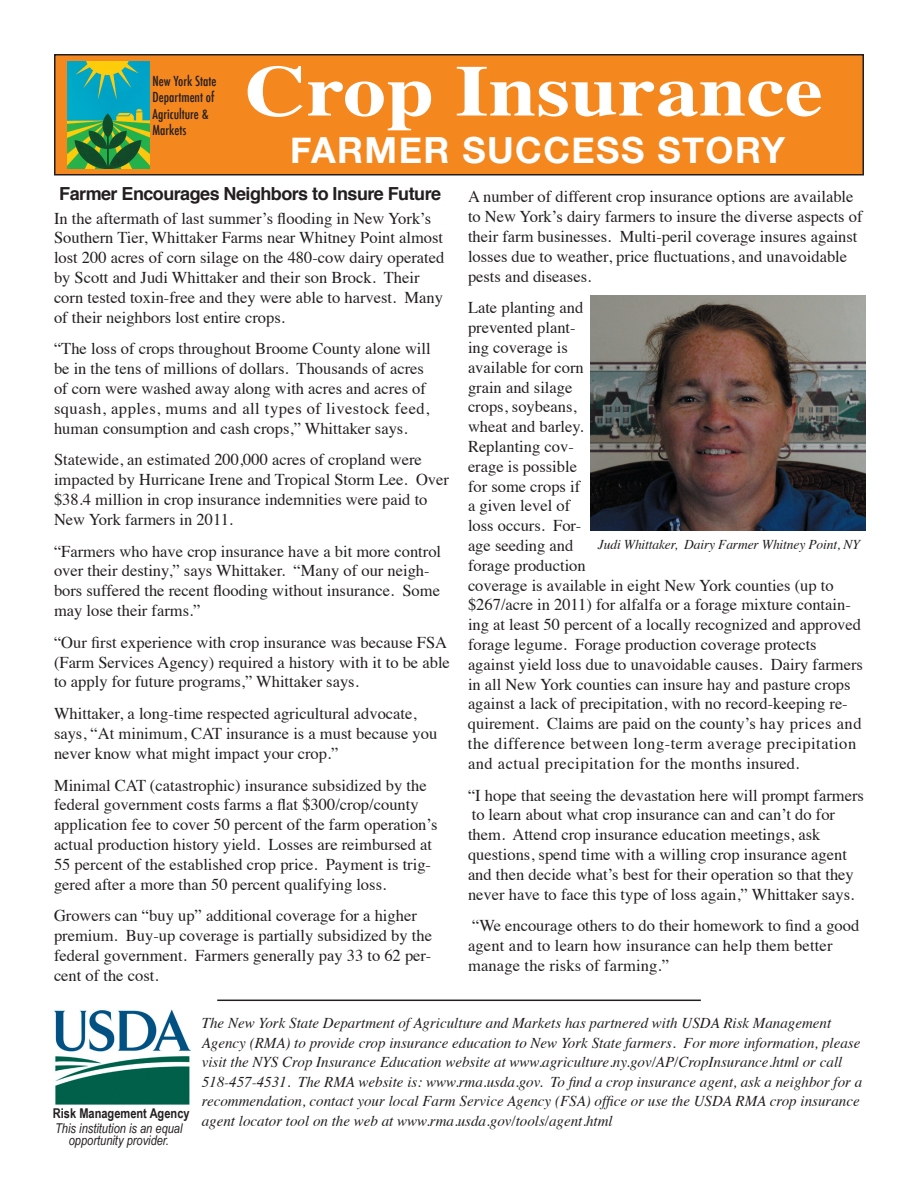
<style>
.page{position:relative;width:918px;height:1188px;background:#fff}
.page>*{position:absolute;margin:0;border:0;box-sizing:border-box;transform-origin:0 0}
.t1{font:700 72px "Times";color:#fff;scale:1.19 1}
.t2{font:700 36px "Helvetica Neue";letter-spacing:.04em;color:#fff}
.t3{font:700 18px "Helvetica";letter-spacing:-.03em;color:#231f20}
.t4{font:16.5px/19.8px "Times";color:#231f20}
.t5{font:italic 15px/19.5px "Times";color:#231f20}
.t6{font:italic 13.5px/12px "Arial Narrow";color:#231f20;text-align:center}
.t7{font:500 condensed 13.5px/16.2px "Futura";color:#231f20}
.t8{font:italic 13.5px "Times";letter-spacing:-.01em;color:#231f20}
.t9{font:700 13.5px "Arial Narrow";color:#231f20}
</style>
<div class="page">
<hr style="left:217px;top:1000px;width:484px;height:1px;background:#231f20">
<div style="left:55px;top:55px;width:808px;height:120px;background:#f5871f"></div>
<div style="left:54px;top:54px;width:810px;height:122px;border:2px solid #231f20"></div>
<img style="left:68px;top:62px;width:81px;height:106px">
<img style="left:54px;top:1009px;width:137px;height:96px">
<img style="left:591px;top:296px;width:274px;height:235px">
<p class="t7" style="left:153px;top:73px;width:65px">New York State<br>Department of<br>Agriculture &amp;<br>Markets</p>
<h1 class="t1" style="left:244px;top:22px;width:488px">Crop Insurance</h1>
<h2 class="t2" style="left:290px;top:127px;width:496px">FARMER SUCCESS STORY</h2>
<p class="t3" style="left:59px;top:179px;width:383px">Farmer Encourages Neighbors to Insure Future</p>
<p class="t4" style="left:54px;top:207px;width:392px">In the aftermath of last summer’s flooding in New York’s Southern Tier, Whittaker Farms near Whitney Point almost lost 200 acres of corn silage on the 480-cow dairy operated by Scott and Judi Whittaker and their son Brock. Their corn tested toxin-free and they were able to harvest. Many of their neighbors lost entire crops.</p>
<p class="t4" style="left:54px;top:337px;width:378px">“The loss of crops throughout Broome County alone will be in the tens of millions of dollars. Thousands of acres of corn were washed away along with acres and acres of squash, apples, mums and all types of livestock feed, human consumption and cash crops,” Whittaker says.</p>
<p class="t4" style="left:54px;top:448px;width:396px">Statewide, an estimated 200,000 acres of cropland were impacted by Hurricane Irene and Tropical Storm Lee. Over $38.4 million in crop insurance indemnities were paid to New York farmers in 2011.</p>
<p class="t4" style="left:54px;top:540px;width:389px">“Farmers who have crop insurance have a bit more control over their destiny,” says Whittaker. “Many of our neigh&shy;bors suffered the recent flooding without insurance. Some may lose their farms.”</p>
<p class="t4" style="left:54px;top:631px;width:397px">“Our first experience with crop insurance was because FSA (Farm Services Agency) required a history with it to be able to apply for future programs,” Whittaker says.</p>
<p class="t4" style="left:54px;top:702px;width:385px">Whittaker, a long-time respected agricultural advocate, says, “At minimum, CAT insurance is a must because you never know what might impact your crop.”</p>
<p class="t4" style="left:54px;top:774px;width:385px">Minimal CAT (catastrophic) insurance subsidized by the federal government costs farms a flat $300/crop/county application fee to cover 50 percent of the farm operation’s actual production history yield. Losses are reimbursed at 55 percent of the established crop price. Payment is trig&shy;gered after a more than 50 percent qualifying loss.</p>
<p class="t4" style="left:54px;top:904px;width:380px">Growers can “buy up” additional coverage for a higher premium. Buy-up coverage is partially subsidized by the federal government. Farmers generally pay 33 to 62 per&shy;cent of the cost.</p>
<p class="t4" style="left:468px;top:186px;width:396px">A number of different crop insurance options are available to New York’s dairy farmers to insure the diverse aspects of their farm businesses. Multi-peril coverage insures against losses due to weather, price fluctuations, and unavoidable pests and diseases.</p>
<p class="t4" style="left:468px;top:297px;width:397px">Late planting and<br>prevented plant-<br>ing coverage is<br>available for corn<br>grain and silage<br>crops, soybeans,<br>wheat and barley.<br>Replanting cov-<br>erage is possible<br>for some crops if<br>a given level of<br>loss occurs. For-<br>age seeding and<br>forage production<br>coverage is available in eight New York counties (up to $267/acre in 2011) for alfalfa or a forage mixture contain&shy;ing at least 50 percent of a locally recognized and approved forage legume. Forage production coverage protects against yield loss due to unavoidable causes. Dairy farmers in all New York counties can insure hay and pasture crops against a lack of precipitation, with no record-keeping re&shy;quirement. Claims are paid on the county’s hay prices and the difference between long-term average precipitation and actual precipitation for the months insured.</p>
<p class="t4" style="left:468px;top:784px;width:397px">“I hope that seeing the devastation here will prompt farmers to learn about what crop insurance can and can’t do for them. Attend crop insurance education meetings, ask questions, spend time with a willing crop insurance agent and then decide what’s best for their operation so that they never have to face this type of loss again,” Whittaker says.</p>
<p class="t4" style="left:468px;top:915px;width:393px">“We encourage others to do their homework to find a good agent and to learn how insurance can help them better manage the risks of farming.”</p>
<p class="t8" style="left:598px;top:532px;width:263px">Judi Whittaker, Dairy Farmer Whitney Point, NY</p>
<p class="t9" style="left:53px;top:1103px;width:138px">Risk Management Agency</p>
<p class="t6" style="left:55px;top:1122px;width:129px">This institution is an equal opportunity provider.</p>
<p class="t5" style="left:202px;top:1012px;width:662px">The New York State Department of Agriculture and Markets has partnered with USDA Risk Management Agency (RMA) to provide crop insurance education to New York State farmers. For more information, please visit the NYS Crop Insurance Education website at www.agriculture.ny.gov/AP/CropInsurance.html or call 518-457-4531. The RMA website is: www.rma.usda.gov. To find a crop insurance agent, ask a neighbor for a recommendation, contact your local Farm Service Agency (FSA) office or use the USDA RMA crop insurance agent locator tool on the web at www.rma.usda.gov/tools/agent.html</p>
</div>
